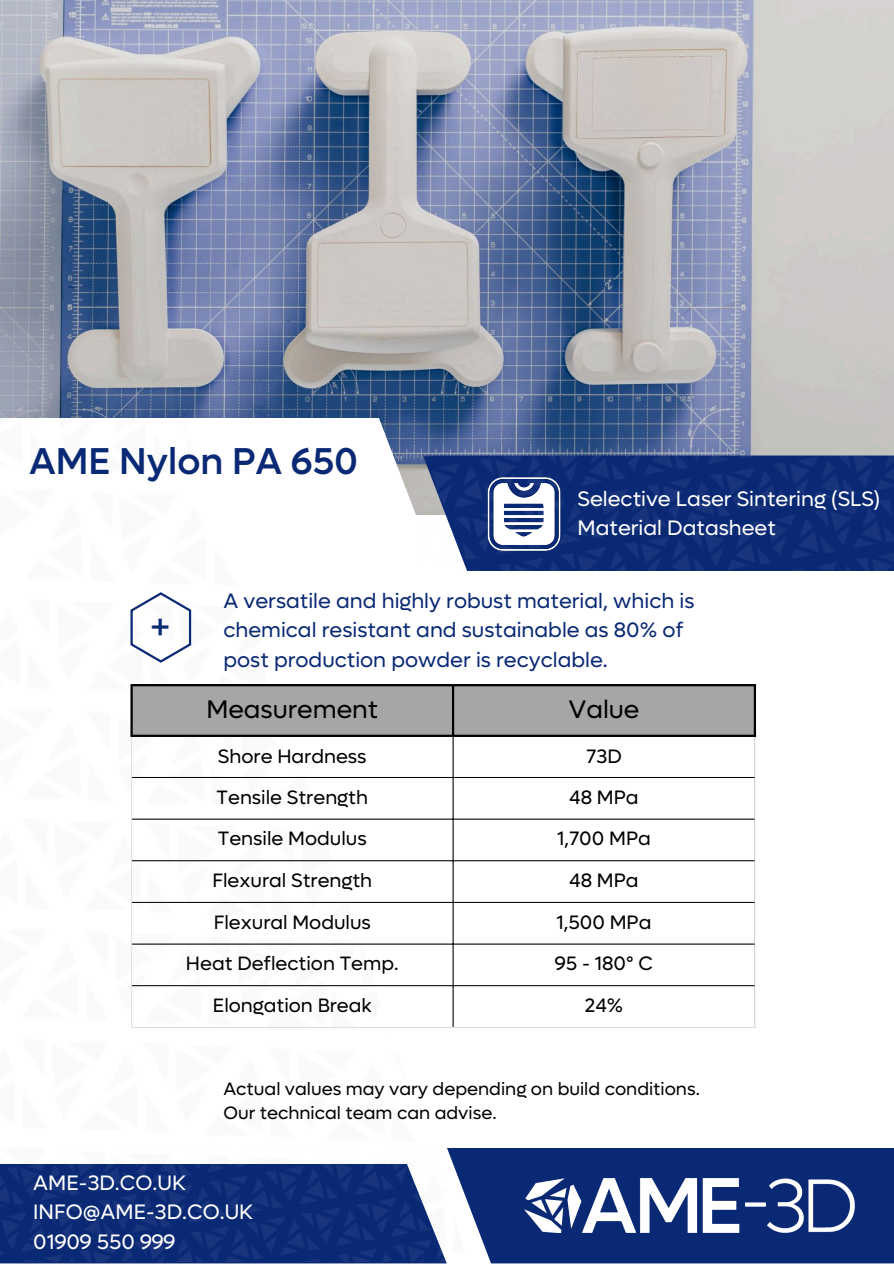
<style>
.page{position:relative;width:894px;height:1264px;background:#fff}
.page>*{position:absolute;margin:0;border:0;box-sizing:border-box;transform-origin:0 0}
.t1{font:40.5px "Lufga";color:#0a2975}
.t2{font:500 37.5px "Lufga";color:#0a2975}
.t3{font:25.5px "Lufga";color:#000}
.t4{font:21px/29.2px "Lufga";color:#0a2975}
.t5{font:21px/29.2px "Lufga";color:#fff}
.t6{font:19.5px "Lufga";color:#000}
.t7{font:19.35px "Lufga";color:#000}
.t8{font:18px/24.8px "Lufga";color:#000}
</style>
<div class="page">
<img style="left:0;top:0;width:893px;height:455px">
<img style="left:0;top:362px;width:493px;height:666px">
<svg style="left:0;top:1261px;width:446px;height:2px"></svg>
<img style="left:0;top:1164px;width:446px;height:97px">
<svg style="left:446px;top:1148px;width:447px;height:115px;background:#1d3a80"></svg>
<img style="left:524px;top:1178px;width:330px;height:54px">
<img style="left:423px;top:455px;width:470px;height:116px">
<img style="left:476px;top:465px;width:96px;height:96px">
<div style="left:133px;top:686px;width:620px;height:48px;background:#a6a6a6"></div>
<hr style="left:131px;top:737px;width:1px;height:289px;background:#dce8f1">
<hr style="left:754px;top:737px;width:1px;height:289px;background:#dce8f1">
<hr style="left:131px;top:1026px;width:624px;height:1px;background:#dce8f1">
<hr style="left:452px;top:737px;width:1px;height:289px;background:#000">
<hr style="left:132px;top:777px;width:622px;height:1px;background:#000">
<hr style="left:132px;top:818px;width:622px;height:1px;background:#000">
<hr style="left:132px;top:860px;width:622px;height:1px;background:#000">
<hr style="left:132px;top:902px;width:622px;height:1px;background:#000">
<hr style="left:132px;top:943px;width:622px;height:1px;background:#000">
<hr style="left:132px;top:985px;width:622px;height:1px;background:#000">
<hr style="left:130px;top:686px;width:3px;height:48px;background:#000">
<hr style="left:452px;top:686px;width:2px;height:48px;background:#000">
<hr style="left:753px;top:686px;width:2px;height:48px;background:#000">
<hr style="left:130px;top:684px;width:625px;height:2px;background:#000">
<hr style="left:130px;top:734px;width:625px;height:3px;background:#000">
<svg style="left:130px;top:592px;width:61px;height:70px"></svg>
<p class="t2" style="left:29px;top:438px;width:330px">AME Nylon PA 650</p>
<p class="t5" style="left:577px;top:484px;width:304px">Selective Laser Sintering (SLS)<br>Material Datasheet</p>
<p class="t1" style="left:149px;top:599px;width:23px">+</p>
<p class="t4" style="left:223px;top:586px;width:472px">A versatile and highly robust material, which is chemical resistant and sustainable as 80% of post production powder is recyclable.</p>
<p class="t3" style="left:206px;top:693px;width:173px">Measurement</p>
<p class="t3" style="left:568px;top:693px;width:73px">Value</p>
<h2 class="t7" style="left:218px;top:744px;width:150px">Shore Hardness</h2>
<p class="t6" style="left:586px;top:744px;width:37px">73D</p>
<p class="t7" style="left:216px;top:785px;width:153px">Tensile Strength</p>
<h3 class="t6" style="left:569px;top:784px;width:71px">48 MPa</h3>
<h3 class="t7" style="left:218px;top:826px;width:150px">Tensile Modulus</h3>
<p class="t6" style="left:557px;top:826px;width:95px">1,700 MPa</p>
<p class="t7" style="left:212px;top:868px;width:161px">Flexural Strength</p>
<p class="t6" style="left:569px;top:868px;width:71px">48 MPa</p>
<p class="t7" style="left:214px;top:910px;width:159px">Flexural Modulus</p>
<p class="t6" style="left:556px;top:909px;width:96px">1,500 MPa</p>
<p class="t7" style="left:186px;top:951px;width:214px">Heat Deflection Temp.</p>
<p class="t6" style="left:555px;top:951px;width:99px">95 - 180° C</p>
<p class="t7" style="left:213px;top:993px;width:160px">Elongation Break</p>
<p class="t6" style="left:584px;top:993px;width:40px">24%</p>
<p class="t8" style="left:223px;top:1076px;width:478px">Actual values may vary depending on build conditions.<br>Our technical team can advise.</p>
<p class="t5" style="left:33px;top:1168px;width:221px">AME-3D.CO.UK<br>INFO@AME-3D.CO.UK<br>01909 550 999</p>
</div>
